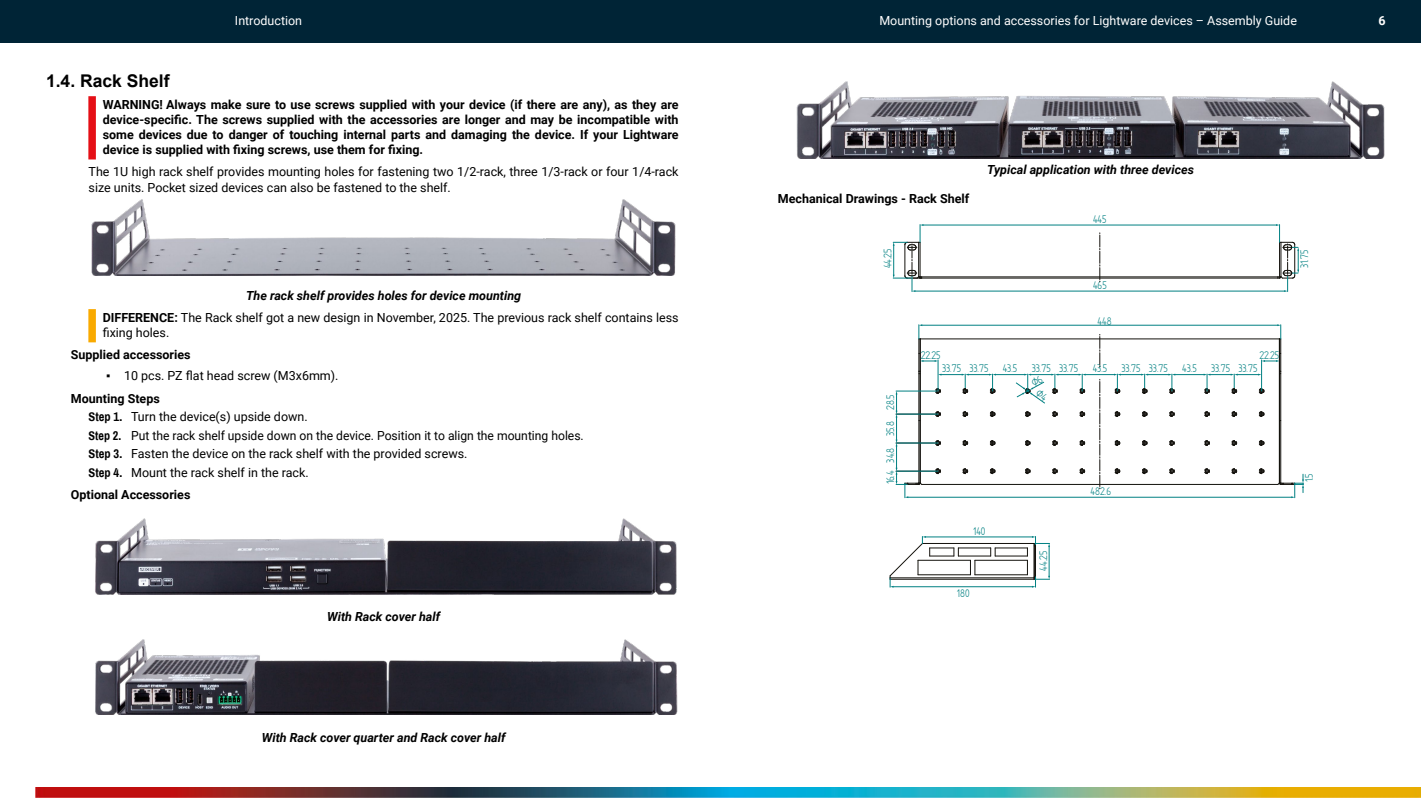
<style>
.page{position:relative;width:1421px;height:798px;background:#fff}
.page>*{position:absolute;margin:0;border:0;box-sizing:border-box;transform-origin:0 0}
.t1{font:700 17.5px "Arial";color:#000}
.t2{font:12.5px/18.5px "Roboto";color:#000}
.t3{font:700 12.5px/15px "Roboto";color:#000;text-align:justify}
.t4{font:12.5px "Solid Edge ISO";color:#008082}
.t5{font:italic 700 12.5px "Roboto";color:#000}
.t6{font:12.5px "Roboto";color:#fff}
.t7{font:700 12.5px "Roboto";color:#fff}
.s1{font-weight:700;font-style:italic}
.s2{font-weight:700}
.s3{font-family:"Arial"}
.s4{font-family:"Archivo Narrow";font-weight:700}
</style>
<div class="page">
<div style="left:0;top:0;width:1421px;height:43px;background:#002436"></div>
<img style="left:35px;top:787px;width:1386px;height:10px">
<div style="left:88px;top:100px;width:8px;height:56px;background:#e50f16"></div>
<div style="left:88px;top:313px;width:8px;height:25px;background:#f9aa00"></div>
<img style="left:95px;top:518px;width:582px;height:76px">
<img style="left:95px;top:639px;width:583px;height:75px">
<img style="left:91px;top:200px;width:585px;height:75px">
<img style="left:796px;top:82px;width:589px;height:76px">
<hr style="left:922px;top:278px;width:356px;height:1px;background:#13110c">
<hr style="left:922px;top:276px;width:356px;height:1px;background:#13110c">
<hr style="left:920px;top:338px;width:359px;height:1px;background:#13110c">
<hr style="left:1280px;top:339px;width:1px;height:32px;background:#13110c">
<hr style="left:1280px;top:371px;width:1px;height:112px;background:#13110c">
<hr style="left:1279px;top:339px;width:1px;height:32px;background:#13110c">
<hr style="left:1279px;top:371px;width:1px;height:112px;background:#13110c">
<hr style="left:922px;top:484px;width:356px;height:1px;background:#13110c">
<hr style="left:918px;top:339px;width:1px;height:32px;background:#13110c">
<hr style="left:920px;top:339px;width:1px;height:144px;background:#13110c">
<hr style="left:918px;top:371px;width:1px;height:112px;background:#13110c">
<hr style="left:890px;top:577px;width:144px;height:1px;background:#13110c">
<hr style="left:890px;top:578px;width:144px;height:1px;background:#13110c">
<hr style="left:922px;top:543px;width:112px;height:1px;background:#13110c">
<hr style="left:893px;top:586px;width:140px;height:1px;background:#008082">
<hr style="left:922px;top:325px;width:356px;height:1px;background:#008082">
<svg style="left:919px;top:324px;width:3px;height:15px"></svg>
<svg style="left:1277px;top:324px;width:4px;height:15px"></svg>
<hr style="left:923px;top:225px;width:354px;height:1px;background:#008082">
<hr style="left:908px;top:497px;width:384px;height:1px;background:#008082">
<hr style="left:915px;top:291px;width:370px;height:1px;background:#008082">
<hr style="left:925px;top:536px;width:108px;height:1px;background:#008082">
<svg style="left:893px;top:224px;width:30px;height:68px"></svg>
<svg style="left:920px;top:360px;width:18px;height:2px"></svg>
<hr style="left:938px;top:360px;width:1px;height:31px;background:#008082">
<svg style="left:1262px;top:360px;width:17px;height:2px"></svg>
<hr style="left:1261px;top:360px;width:1px;height:31px;background:#008082">
<hr style="left:995px;top:374px;width:30px;height:1px;background:#008082">
<hr style="left:1085px;top:374px;width:30px;height:1px;background:#008082">
<svg style="left:1099px;top:379px;width:1px;height:110px"></svg>
<svg style="left:1099px;top:334px;width:1px;height:33px"></svg>
<svg style="left:935px;top:440px;width:6px;height:6px"></svg>
<svg style="left:990px;top:440px;width:6px;height:6px"></svg>
<svg style="left:990px;top:468px;width:6px;height:6px"></svg>
<svg style="left:935px;top:468px;width:6px;height:6px"></svg>
<svg style="left:1025px;top:468px;width:6px;height:6px"></svg>
<svg style="left:1025px;top:440px;width:6px;height:6px"></svg>
<svg style="left:1080px;top:440px;width:5px;height:6px"></svg>
<svg style="left:1080px;top:468px;width:5px;height:6px"></svg>
<svg style="left:1115px;top:468px;width:5px;height:6px"></svg>
<svg style="left:1115px;top:440px;width:5px;height:6px"></svg>
<svg style="left:1169px;top:440px;width:6px;height:6px"></svg>
<svg style="left:1169px;top:468px;width:6px;height:6px"></svg>
<svg style="left:1204px;top:468px;width:6px;height:6px"></svg>
<svg style="left:1259px;top:468px;width:6px;height:6px"></svg>
<svg style="left:1204px;top:440px;width:6px;height:6px"></svg>
<svg style="left:1259px;top:440px;width:6px;height:6px"></svg>
<svg style="left:935px;top:411px;width:6px;height:6px"></svg>
<svg style="left:990px;top:411px;width:6px;height:6px"></svg>
<svg style="left:935px;top:373px;width:61px;height:21px"></svg>
<svg style="left:963px;top:440px;width:5px;height:6px"></svg>
<svg style="left:963px;top:468px;width:5px;height:6px"></svg>
<svg style="left:963px;top:411px;width:5px;height:6px"></svg>
<svg style="left:1052px;top:440px;width:6px;height:6px"></svg>
<svg style="left:1052px;top:468px;width:6px;height:6px"></svg>
<svg style="left:1052px;top:411px;width:6px;height:6px"></svg>
<svg style="left:1142px;top:440px;width:6px;height:6px"></svg>
<svg style="left:1142px;top:468px;width:6px;height:6px"></svg>
<svg style="left:1142px;top:411px;width:6px;height:6px"></svg>
<svg style="left:1114px;top:373px;width:151px;height:21px"></svg>
<svg style="left:1232px;top:440px;width:5px;height:6px"></svg>
<svg style="left:1232px;top:468px;width:5px;height:6px"></svg>
<svg style="left:1232px;top:411px;width:5px;height:6px"></svg>
<svg style="left:1025px;top:411px;width:6px;height:6px"></svg>
<svg style="left:1080px;top:411px;width:5px;height:6px"></svg>
<svg style="left:1115px;top:411px;width:5px;height:6px"></svg>
<svg style="left:1169px;top:411px;width:6px;height:6px"></svg>
<svg style="left:1204px;top:411px;width:6px;height:6px"></svg>
<svg style="left:1259px;top:411px;width:6px;height:6px"></svg>
<svg style="left:1276px;top:224px;width:23px;height:68px"></svg>
<hr style="left:896px;top:471px;width:42px;height:1px;background:#008082">
<hr style="left:896px;top:442px;width:42px;height:1px;background:#008082">
<hr style="left:896px;top:413px;width:42px;height:1px;background:#008082">
<hr style="left:896px;top:390px;width:41px;height:1px;background:#008082">
<svg style="left:896px;top:391px;width:26px;height:107px"></svg>
<svg style="left:1099px;top:233px;width:1px;height:49px"></svg>
<svg style="left:1277px;top:474px;width:27px;height:24px"></svg>
<hr style="left:918px;top:574px;width:52px;height:1px;background:#13110c">
<hr style="left:918px;top:559px;width:52px;height:1px;background:#13110c">
<hr style="left:995px;top:555px;width:32px;height:1px;background:#13110c">
<hr style="left:995px;top:547px;width:32px;height:1px;background:#13110c">
<hr style="left:958px;top:555px;width:33px;height:1px;background:#13110c">
<svg style="left:990px;top:547px;width:6px;height:9px"></svg>
<hr style="left:958px;top:547px;width:33px;height:1px;background:#13110c">
<svg style="left:889px;top:536px;width:70px;height:51px"></svg>
<hr style="left:975px;top:574px;width:52px;height:1px;background:#13110c">
<svg style="left:1027px;top:536px;width:23px;height:51px"></svg>
<hr style="left:975px;top:559px;width:52px;height:1px;background:#13110c">
<svg style="left:970px;top:560px;width:6px;height:14px"></svg>
<svg style="left:1016px;top:373px;width:70px;height:30px"></svg>
<p class="t6" style="left:235px;top:12px;width:69px">Introduction</p>
<p class="t6" style="left:879px;top:12px;width:419px">Mounting options and accessories for Lightware devices – Assembly Guide</p>
<p class="t7" style="left:1378px;top:12px;width:9px">6</p>
<h1 class="t1" style="left:46px;top:69px;width:125px">1.4. Rack Shelf</h1>
<p class="t3" style="left:103px;top:97px;width:577px">WARNING! Always make sure to use screws supplied with your device (if there are any), as they are device-specific. The screws supplied with the accessories are longer and may be incompatible with some devices due to danger of touching internal parts and damaging the device. If your Lightware device is supplied with fixing screws, use them for fixing.</p>
<p class="t2" style="left:89px;top:164px;width:591px;line-height:15px">The 1U high rack shelf provides mounting holes for fastening two 1/2-rack, three 1/3-rack or four 1/4-rack size units. Pocket sized devices can also be fastened to the shelf.</p>
<p class="t2" style="left:103px;top:284px;width:577px;line-height:22.1px;text-indent:143px"><span class="s1">The rack shelf provides holes for device mounting<br></span><span class="s2">DIFFERENCE:</span> The Rack shelf got a new design in November, 2025. The previous rack shelf contains less</p>
<p class="t2" style="left:103px;top:323px;width:68px">fixing holes.</p>
<p class="t3" style="left:71px;top:347px;width:121px">Supplied accessories</p>
<p class="t2" style="left:71px;top:364px;width:269px;line-height:22.1px;text-indent:35px"><span class="s3">▪</span> 10 pcs. PZ flat head screw (M3x6mm).<br><span class="s2">Mounting Steps</span></p>
<p class="t2" style="left:89px;top:407px;width:497px"><span class="s4">Step 1.</span> Turn the device(s) upside down.<br><span class="s4">Step 2.</span> Put the rack shelf upside down on the device. Position it to align the mounting holes.<br><span class="s4">Step 3.</span> Fasten the device on the rack shelf with the provided screws.<br><span class="s4">Step 4.</span> Mount the rack shelf in the rack.</p>
<p class="t3" style="left:71px;top:486px;width:121px">Optional Accessories</p>
<p class="t5" style="left:327px;top:607px;width:114px">With Rack cover half</p>
<p class="t5" style="left:262px;top:728px;width:245px">With Rack cover quarter and Rack cover half</p>
<p class="t3" style="left:778px;top:191px;width:193px">Mechanical Drawings - Rack Shelf</p>
<p class="t4" style="left:881px;top:268px;width:21px;rotate:-90deg">44.25</p>
<p class="t5" style="left:987px;top:161px;width:208px">Typical application with three devices</p>
<p class="t4" style="left:1093px;top:212px;width:15px">445</p>
<p class="t4" style="left:1093px;top:278px;width:15px">465</p>
<p class="t4" style="left:1097px;top:314px;width:16px">448</p>
<p class="t4" style="left:884px;top:484px;width:91px;rotate:-90deg">16.4 34.8 35.8 28.5</p>
<p class="t4" style="left:921px;top:348px;width:21px">22.25</p>
<p class="t4" style="left:1259px;top:348px;width:21px">22.25</p>
<p class="t4" style="left:942px;top:362px;width:227px">33.75 33.75 43.5 33.75 33.75 43.5 33.75 33.75</p>
<p class="t4" style="left:1211px;top:362px;width:48px">33.75 33.75</p>
<p class="t4" style="left:1182px;top:362px;width:16px">43.5</p>
<p class="t4" style="left:973px;top:525px;width:14px">140</p>
<p class="t4" style="left:957px;top:586px;width:14px">180</p>
<p class="t4" style="left:1037px;top:570px;width:21px;rotate:-90deg">44.25</p>
<p class="t4" style="left:1090px;top:484px;width:22px">482.6</p>
<p class="t4" style="left:1298px;top:268px;width:19px;rotate:-90deg">31.75</p>
<p class="t4" style="left:1303px;top:482px;width:10px;rotate:-90deg">1.5</p>
</div>
